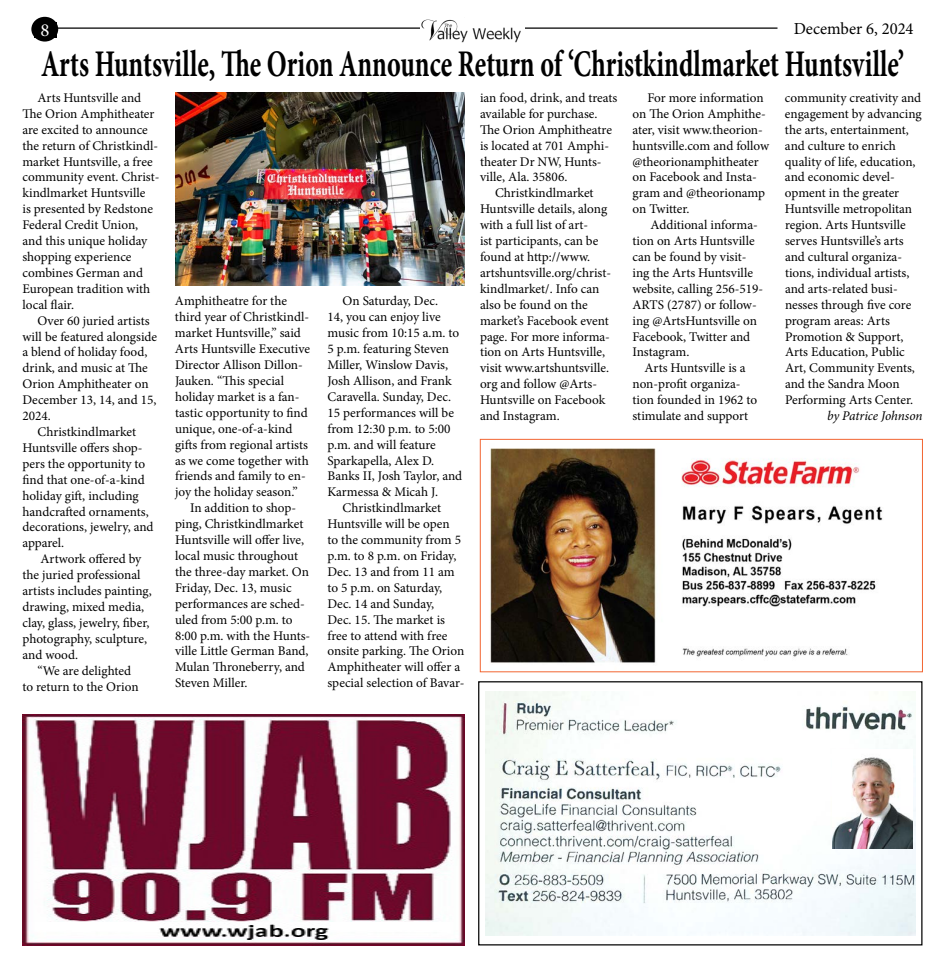
<style>
.page{position:relative;width:945px;height:968px;background:#fff}
.page>*{position:absolute;margin:0;border:0;box-sizing:border-box;transform-origin:0 0}
.t1{font:700 37.62px "Minion Pro";color:#000;scale:.69 1}
.t2{font:18.38px "Minion Pro";color:#fff}
.t3{font:16.88px "Minion Pro";color:#000}
.t4{font:13.25px/15.9px "Minion Pro";color:#000}
.t5{font:italic 13.25px "Minion Pro";letter-spacing:-.01em;color:#000}
</style>
<div class="page">
<svg style="left:31px;top:17px;width:27px;height:25px"></svg>
<div style="left:34px;top:22px;width:22px;height:16px;background:#000"></div>
<hr style="left:54px;top:27px;width:724px;height:2px;background:#000">
<img style="left:420px;top:19px;width:104px;height:24px">
<img style="left:490px;top:448px;width:393px;height:215px">
<div style="left:480px;top:439px;width:443px;height:233px;border:1px solid #f26531"></div>
<img style="left:22px;top:714px;width:443px;height:231px">
<img style="left:485px;top:691px;width:431px;height:244px">
<div style="left:478px;top:681px;width:445px;height:264px;border:1px solid #000"></div>
<img style="left:833px;top:750px;width:79px;height:98px">
<img style="left:176px;top:92px;width:289px;height:193px">
<h2 class="t2" style="left:40px;top:17px;width:11px">8</h2>
<p class="t3" style="left:794px;top:17px;width:121px">December 6, 2024</p>
<h1 class="t1" style="left:41px;top:38px;width:1252px">Arts Huntsville, The Orion Announce Return of ‘Christkindlmarket Huntsville’</h1>
<p class="t4" style="left:22px;top:90px;width:138px;text-indent:15px">Arts Huntsville and<br>The Orion Amphitheater are excited to announce the return of Christkindl&shy;market Huntsville, a free community event. Christ&shy;kindlmarket Huntsville<br>is presented by Redstone<br>Federal Credit Union, and this unique holiday shopping experience combines German and<br>European tradition with local flair.</p>
<p class="t4" style="left:38px;top:312px;width:114px">Over 60 juried artists</p>
<p class="t4" style="left:22px;top:328px;width:136px">will be featured alongside</p>
<p class="t4" style="left:22px;top:344px;width:126px">a blend of holiday food,</p>
<p class="t4" style="left:22px;top:360px;width:127px">drink, and music at The</p>
<p class="t4" style="left:22px;top:376px;width:128px">Orion Amphitheater on</p>
<p class="t4" style="left:22px;top:392px;width:136px">December 13, 14, and 15,</p>
<p class="t4" style="left:22px;top:408px;width:30px">2024.</p>
<p class="t4" style="left:38px;top:424px;width:100px">Christkindlmarket</p>
<p class="t4" style="left:22px;top:440px;width:122px">Huntsville offers shop-</p>
<p class="t4" style="left:22px;top:455px;width:124px">pers the opportunity to</p>
<p class="t4" style="left:22px;top:471px;width:124px">find that one-of-a-kind</p>
<p class="t4" style="left:22px;top:487px;width:118px">holiday gift, including</p>
<p class="t4" style="left:22px;top:503px;width:128px">handcrafted ornaments,</p>
<p class="t4" style="left:22px;top:519px;width:133px">decorations, jewelry, and</p>
<p class="t4" style="left:22px;top:535px;width:43px">apparel.</p>
<p class="t4" style="left:41px;top:551px;width:102px">Artwork offered by</p>
<p class="t4" style="left:22px;top:567px;width:120px">the juried professional</p>
<p class="t4" style="left:22px;top:583px;width:131px">artists includes painting,</p>
<p class="t4" style="left:22px;top:599px;width:123px">drawing, mixed media,</p>
<p class="t4" style="left:22px;top:614px;width:128px">clay, glass, jewelry, fiber,</p>
<p class="t4" style="left:22px;top:630px;width:126px">photography, sculpture,</p>
<p class="t4" style="left:22px;top:646px;width:57px">and wood.</p>
<p class="t4" style="left:38px;top:662px;width:95px">“We are delighted</p>
<p class="t4" style="left:22px;top:678px;width:118px">to return to the Orion</p>
<p class="t4" style="left:480px;top:90px;width:139px">ian food, drink, and treats</p>
<p class="t4" style="left:480px;top:106px;width:119px">available for purchase.</p>
<p class="t4" style="left:480px;top:122px;width:134px">The Orion Amphitheatre</p>
<p class="t4" style="left:480px;top:137px;width:131px">is located at 701 Amphi-</p>
<p class="t4" style="left:480px;top:153px;width:123px">theater Dr NW, Hunts-</p>
<p class="t4" style="left:480px;top:169px;width:89px">ville, Ala. 35806.</p>
<p class="t4" style="left:495px;top:185px;width:100px">Christkindlmarket</p>
<p class="t4" style="left:480px;top:201px;width:129px">Huntsville details, along</p>
<p class="t4" style="left:480px;top:217px;width:110px">with a full list of art-</p>
<p class="t4" style="left:480px;top:233px;width:120px">ist participants, can be</p>
<p class="t4" style="left:480px;top:249px;width:112px">found at http://www.</p>
<p class="t4" style="left:480px;top:265px;width:133px">artshuntsville.org/christ-</p>
<p class="t4" style="left:480px;top:281px;width:121px">kindlmarket/. Info can</p>
<p class="t4" style="left:480px;top:296px;width:109px">also be found on the</p>
<p class="t4" style="left:480px;top:312px;width:130px">market’s Facebook event</p>
<p class="t4" style="left:480px;top:328px;width:132px">page. For more informa-</p>
<p class="t4" style="left:480px;top:344px;width:127px">tion on Arts Huntsville,</p>
<p class="t4" style="left:480px;top:360px;width:131px">visit www.artshuntsville.</p>
<p class="t4" style="left:480px;top:376px;width:119px">org and follow @Arts-</p>
<p class="t4" style="left:480px;top:392px;width:127px">Huntsville on Facebook</p>
<p class="t4" style="left:480px;top:408px;width:81px">and Instagram.</p>
<p class="t4" style="left:632px;top:90px;width:138px;text-indent:15px">For more information on The Orion Amphithe&shy;ater, visit www.theorion&shy;huntsville.com and follow @theorionamphitheater on Facebook and Insta&shy;gram and @theorionamp on Twitter.</p>
<p class="t4" style="left:632px;top:217px;width:132px;text-indent:18px">Additional informa&shy;tion on Arts Huntsville can be found by visit&shy;ing the Arts Huntsville website, calling 256-519-<br>ARTS (2787) or follow&shy;ing @ArtsHuntsville on<br>Facebook, Twitter and<br>Instagram.</p>
<p class="t4" style="left:632px;top:360px;width:126px;text-indent:12px">Arts Huntsville is a non-profit organiza&shy;tion founded in 1962 to stimulate and support</p>
<p class="t4" style="left:785px;top:90px;width:138px">community creativity and engagement by advancing the arts, entertainment, and culture to enrich quality of life, education, and economic devel&shy;opment in the greater<br>Huntsville metropolitan region. Arts Huntsville serves Huntsville’s arts and cultural organiza&shy;tions, individual artists, and arts-related busi&shy;nesses through five core program areas: Arts<br>Promotion &amp; Support,<br>Arts Education, Public<br>Art, Community Events, and the Sandra Moon<br>Performing Arts Center.</p>
<p class="t5" style="left:827px;top:407px;width:97px">by Patrice Johnson</p>
<p class="t4" style="left:343px;top:293px;width:97px">On Saturday, Dec.</p>
<p class="t4" style="left:327px;top:309px;width:115px">14, you can enjoy live</p>
<p class="t4" style="left:327px;top:325px;width:133px">music from 10:15 a.m. to</p>
<p class="t4" style="left:327px;top:341px;width:123px">5 p.m. featuring Steven</p>
<p class="t4" style="left:327px;top:357px;width:122px">Miller, Winslow Davis,</p>
<p class="t4" style="left:327px;top:373px;width:126px">Josh Allison, and Frank</p>
<p class="t4" style="left:327px;top:389px;width:125px">Caravella. Sunday, Dec.</p>
<p class="t4" style="left:327px;top:404px;width:128px">15 performances will be</p>
<p class="t4" style="left:327px;top:420px;width:125px">from 12:30 p.m. to 5:00</p>
<p class="t4" style="left:327px;top:436px;width:110px">p.m. and will feature</p>
<p class="t4" style="left:327px;top:452px;width:108px">Sparkapella, Alex D.</p>
<p class="t4" style="left:327px;top:468px;width:136px">Banks II, Josh Taylor, and</p>
<p class="t4" style="left:327px;top:484px;width:112px">Karmessa &amp; Micah J.</p>
<p class="t4" style="left:343px;top:500px;width:100px">Christkindlmarket</p>
<p class="t4" style="left:327px;top:516px;width:124px">Huntsville will be open</p>
<p class="t4" style="left:327px;top:532px;width:135px">to the community from 5</p>
<p class="t4" style="left:327px;top:548px;width:130px">p.m. to 8 p.m. on Friday,</p>
<p class="t4" style="left:327px;top:563px;width:129px">Dec. 13 and from 11 am</p>
<p class="t4" style="left:327px;top:579px;width:116px">to 5 p.m. on Saturday,</p>
<p class="t4" style="left:327px;top:595px;width:108px">Dec. 14 and Sunday,</p>
<p class="t4" style="left:327px;top:611px;width:119px">Dec. 15. The market is</p>
<p class="t4" style="left:327px;top:627px;width:121px">free to attend with free</p>
<p class="t4" style="left:327px;top:643px;width:138px">onsite parking. The Orion</p>
<p class="t4" style="left:327px;top:659px;width:134px">Amphitheater will offer a</p>
<p class="t4" style="left:327px;top:675px;width:138px">special selection of Bavar-</p>
<p class="t4" style="left:175px;top:293px;width:114px">Amphitheatre for the</p>
<p class="t4" style="left:175px;top:309px;width:136px">third year of Christkindl-</p>
<p class="t4" style="left:175px;top:325px;width:127px">market Huntsville,” said</p>
<p class="t4" style="left:175px;top:341px;width:137px">Arts Huntsville Executive</p>
<p class="t4" style="left:175px;top:357px;width:129px">Director Allison Dillon-</p>
<p class="t4" style="left:175px;top:373px;width:111px">Jauken. “This special</p>
<p class="t4" style="left:175px;top:389px;width:126px">holiday market is a fan-</p>
<p class="t4" style="left:175px;top:404px;width:134px">tastic opportunity to find</p>
<p class="t4" style="left:175px;top:420px;width:119px">unique, one-of-a-kind</p>
<p class="t4" style="left:175px;top:436px;width:134px">gifts from regional artists</p>
<p class="t4" style="left:175px;top:452px;width:135px">as we come together with</p>
<p class="t4" style="left:175px;top:468px;width:132px">friends and family to en-</p>
<p class="t4" style="left:175px;top:484px;width:124px">joy the holiday season.”</p>
<p class="t4" style="left:190px;top:500px;width:108px">In addition to shop-</p>
<p class="t4" style="left:175px;top:516px;width:130px">ping, Christkindlmarket</p>
<p class="t4" style="left:175px;top:532px;width:131px">Huntsville will offer live,</p>
<p class="t4" style="left:175px;top:548px;width:125px">local music throughout</p>
<p class="t4" style="left:175px;top:563px;width:136px">the three-day market. On</p>
<p class="t4" style="left:175px;top:579px;width:118px">Friday, Dec. 13, music</p>
<p class="t4" style="left:175px;top:595px;width:131px">performances are sched-</p>
<p class="t4" style="left:175px;top:611px;width:119px">uled from 5:00 p.m. to</p>
<p class="t4" style="left:175px;top:627px;width:137px">8:00 p.m. with the Hunts-</p>
<p class="t4" style="left:175px;top:643px;width:135px">ville Little German Band,</p>
<p class="t4" style="left:175px;top:659px;width:131px">Mulan Throneberry, and</p>
<p class="t4" style="left:175px;top:675px;width:74px">Steven Miller.</p>
</div>
